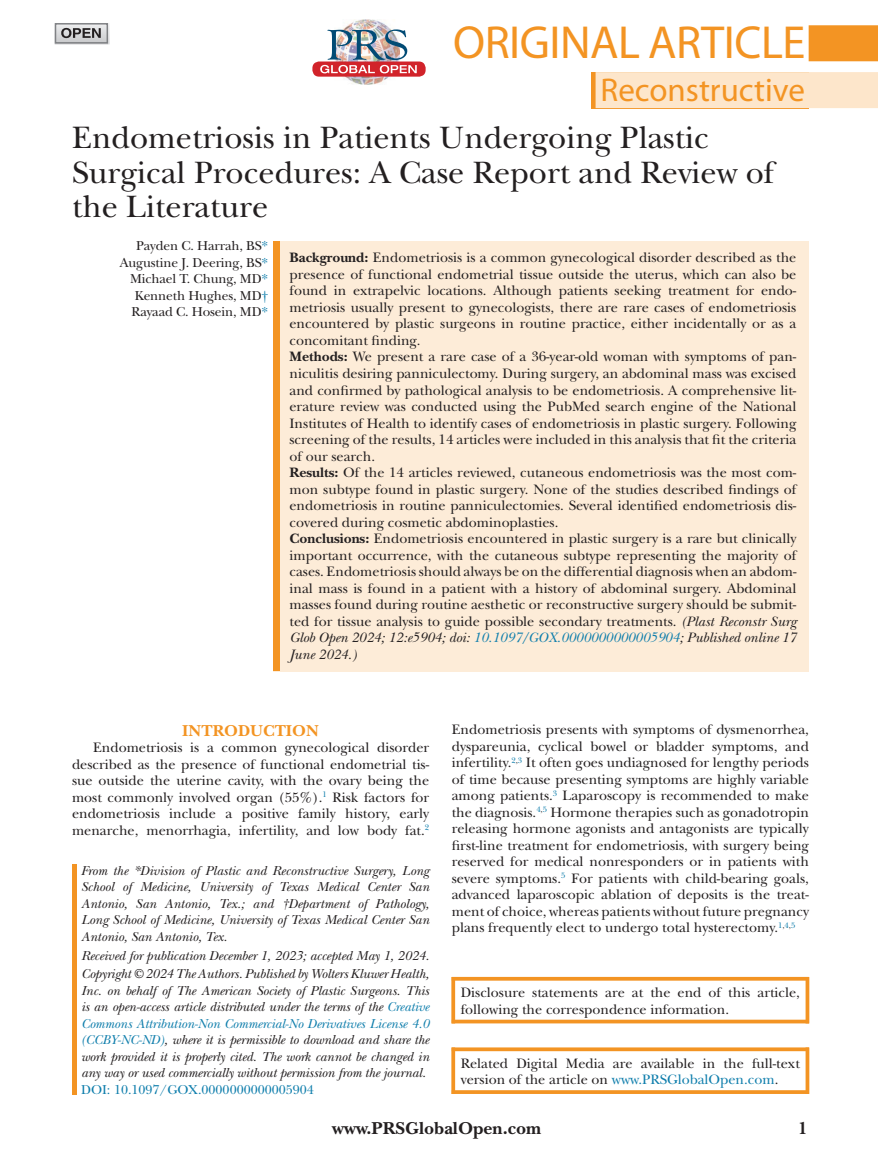
<style>
.page{position:relative;width:878px;height:1175px;background:#fff}
.page>*{position:absolute;margin:0;border:0;box-sizing:border-box;transform-origin:0 0}
.t1{font:46.5px "Myriad Pro";letter-spacing:-.01em;color:#f39423}
.t2{font:33px "Myriad Pro";color:#f39423}
.t3{font:32.25px/34.5px "New Baskerville Std";color:#231f20}
.t4{font:700 18px "New Baskerville Std";color:#231f20}
.t5{font:700 16.5px "New Baskerville Std";color:#f39423}
.t6{font:14.25px/16.5px "New Baskerville Std";color:#231f20}
.t7{font:italic 13.5px/16.5px "New Baskerville Std";letter-spacing:-.005em;color:#231f20;text-align:justify}
.t8{font:13.5px/16.5px "New Baskerville Std";letter-spacing:-.01em;color:#231f20;text-align:right}
.t9{font:13.5px "New Baskerville Std";color:#0f7eac}
.s1{color:#0f7eac}
.s2{font-weight:700}
.s3{font-style:italic}
.s4{font-style:italic;color:#0f7eac}
</style>
<div class="page">
<div style="left:595px;top:72px;width:283px;height:36px;background:#fde6cb"></div>
<div style="left:808px;top:25px;width:70px;height:36px;background:#f39423"></div>
<img style="left:343px;top:20px;width:48px;height:64px">
<div style="left:312px;top:61px;width:113px;height:16px;background:#d1232a;border-radius:7px"></div>
<img style="left:320px;top:29px;width:97px;height:44px">
<div style="left:274px;top:126px;width:534px;height:545px;background:#fdecd8"></div>
<div style="left:274px;top:240px;width:6px;height:109px;background:#f39423"></div>
<div style="left:274px;top:339px;width:6px;height:126px;background:#f39423"></div>
<div style="left:274px;top:454px;width:6px;height:77px;background:#f39423"></div>
<div style="left:274px;top:520px;width:6px;height:151px;background:#f39423"></div>
<hr style="left:72px;top:864px;width:4px;height:82px;background:#f39423">
<hr style="left:72px;top:946px;width:4px;height:19px;background:#f39423">
<hr style="left:72px;top:965px;width:4px;height:118px;background:#f39423">
<hr style="left:72px;top:1081px;width:4px;height:13px;background:#f39423">
<div style="left:272px;top:126px;width:536px;height:115px;background:#fff"></div>
<img style="left:54px;top:23px;width:55px;height:22px">
<svg style="left:451px;top:977px;width:4px;height:46px"></svg>
<svg style="left:805px;top:977px;width:4px;height:46px"></svg>
<svg style="left:452px;top:976px;width:356px;height:4px"></svg>
<svg style="left:452px;top:1019px;width:356px;height:4px"></svg>
<svg style="left:451px;top:1047px;width:4px;height:47px"></svg>
<svg style="left:805px;top:1047px;width:4px;height:47px"></svg>
<svg style="left:452px;top:1047px;width:356px;height:4px"></svg>
<svg style="left:452px;top:1090px;width:356px;height:4px"></svg>
<div style="left:55px;top:23px;width:53px;height:21px;border:2px solid #808285"></div>
<svg style="left:61px;top:28px;width:40px;height:10px"></svg>
<h1 class="t1" style="left:453px;top:14px;width:354px">Original Article</h1>
<h2 class="t2" style="left:600px;top:69px;width:206px">Reconstructive</h2>
<h3 class="t3" style="left:72px;top:121px;width:703px">Endometriosis in Patients Undergoing Plastic<br>Surgical Procedures: A Case Report and Review of the Literature</h3>
<p class="t8" style="left:120px;top:238px;width:150px">Payden C. Harrah, BS<span class="s1">*<br></span>Augustine J. Deering, BS<span class="s1">*<br></span>Michael T. Chung, MD<span class="s1">*<br></span>Kenneth Hughes, MD<span class="s1">†<br></span>Rayaad C. Hosein, MD<span class="s1">*</span></p>
<p class="t6" style="left:289px;top:250px;width:508px"><span class="s2">Background:</span> Endometriosis is a common gynecological disorder described as the presence of functional endometrial tissue outside the uterus, which can also be found in extrapelvic locations. Although patients seeking treatment for endo&shy;metriosis usually present to gynecologists, there are rare cases of endometriosis encountered by plastic surgeons in routine practice, either incidentally or as a concomitant finding.<br><span class="s2">Methods:</span> We present a rare case of a 36-year-old woman with symptoms of pan&shy;niculitis desiring panniculectomy. During surgery, an abdominal mass was excised and confirmed by pathological analysis to be endometriosis. A comprehensive lit&shy;erature review was conducted using the PubMed search engine of the National Institutes of Health to identify cases of endometriosis in plastic surgery. Following screening of the results, 14 articles were included in this analysis that fit the criteria of our search.<br><span class="s2">Results:</span> Of the 14 articles reviewed, cutaneous endometriosis was the most com&shy;mon subtype found in plastic surgery. None of the studies described findings of endometriosis in routine panniculectomies. Several identified endometriosis dis&shy;covered during cosmetic abdominoplasties.<br><span class="s2">Conclusions:</span> Endometriosis encountered in plastic surgery is a rare but clinically important occurrence, with the cutaneous subtype representing the majority of cases. Endometriosis should always be on the differential diagnosis when an abdom&shy;inal mass is found in a patient with a history of abdominal surgery. Abdominal masses found during routine aesthetic or reconstructive surgery should be submit&shy;ted for tissue analysis to guide possible secondary treatments. <span class="s3">(Plast Reconstr Surg Glob Open 2024; 12:e5904; doi:</span> <span class="s4">10.1097/GOX.0000000000005904</span><span class="s3">; Published online 17<br>June 2024.)</span></p>
<p class="t5" style="left:182px;top:721px;width:138px">INTRODUCTION</p>
<p class="t6" style="left:72px;top:739px;width:359px;text-align:justify;text-indent:21px">Endometriosis is a common gynecological disorder described as the presence of functional endometrial tis&shy;sue outside the uterine cavity, with the ovary being the most commonly involved organ (55%).<sup>1</sup> Risk factors for endometriosis include a positive family history, early menarche, menorrhagia, infertility, and low body fat.<sup>2</sup></p>
<p class="t7" style="left:81px;top:862px;width:350px">From the *Division of Plastic and Reconstructive Surgery, Long School of Medicine, University of Texas Medical Center San Antonio, San Antonio, Tex.; and †Department of Pathology, Long School of Medicine, University of Texas Medical Center San Antonio, San Antonio, Tex.</p>
<p class="t7" style="left:81px;top:946px;width:350px;line-height:18.8px">Received for publication December 1, 2023; accepted May 1, 2024.<br>Copyright © 2024 The Authors. Published by Wolters Kluwer Health,</p>
<p class="t7" style="left:81px;top:982px;width:350px">Inc. on behalf of The American Society of Plastic Surgeons. This is an open-access article distributed under the terms of the <span class="s1">Creative Commons Attribution-Non Commercial-No Derivatives License 4.0 (CCBY-NC-ND)</span>, where it is permissible to download and share the work provided it is properly cited. The work cannot be changed in any way or used commercially without permission from the journal.</p>
<p class="t9" style="left:81px;top:1081px;width:234px">DOI: 10.1097/GOX.0000000000005904</p>
<p class="t6" style="left:451px;top:721px;width:359px;text-align:justify">Endometriosis presents with symptoms of dysmenorrhea, dyspareunia, cyclical bowel or bladder symptoms, and infertility.<sup>2</sup><sup>,</sup><sup>3</sup> It often goes undiagnosed for lengthy periods of time because presenting symptoms are highly variable among patients.<sup>3</sup> Laparoscopy is recommended to make the diagnosis.<sup>4</sup><sup>,</sup><sup>5</sup> Hormone therapies such as gonadotropin releasing hormone agonists and antagonists are typically first-line treatment for endometriosis, with surgery being reserved for medical nonresponders or in patients with severe symptoms.<sup>5</sup> For patients with child-bearing goals, advanced laparoscopic ablation of deposits is the treat&shy;ment of choice, whereas patients without future pregnancy plans frequently elect to undergo total hysterectomy.<sup>1</sup><sup>,</sup><sup>4</sup><sup>,</sup><sup>5</sup></p>
<p class="t6" style="left:460px;top:984px;width:341px">Disclosure statements are at the end of this article, following the correspondence information.</p>
<p class="t6" style="left:460px;top:1054px;width:341px">Related Digital Media are available in the full-text version of the article on <span class="s1">www.PRSGlobalOpen.com</span>.</p>
<p class="t4" style="left:332px;top:1118px;width:210px">www.PRSGlobalOpen.com</p>
<p class="t4" style="left:798px;top:1118px;width:11px">1</p>
</div>
